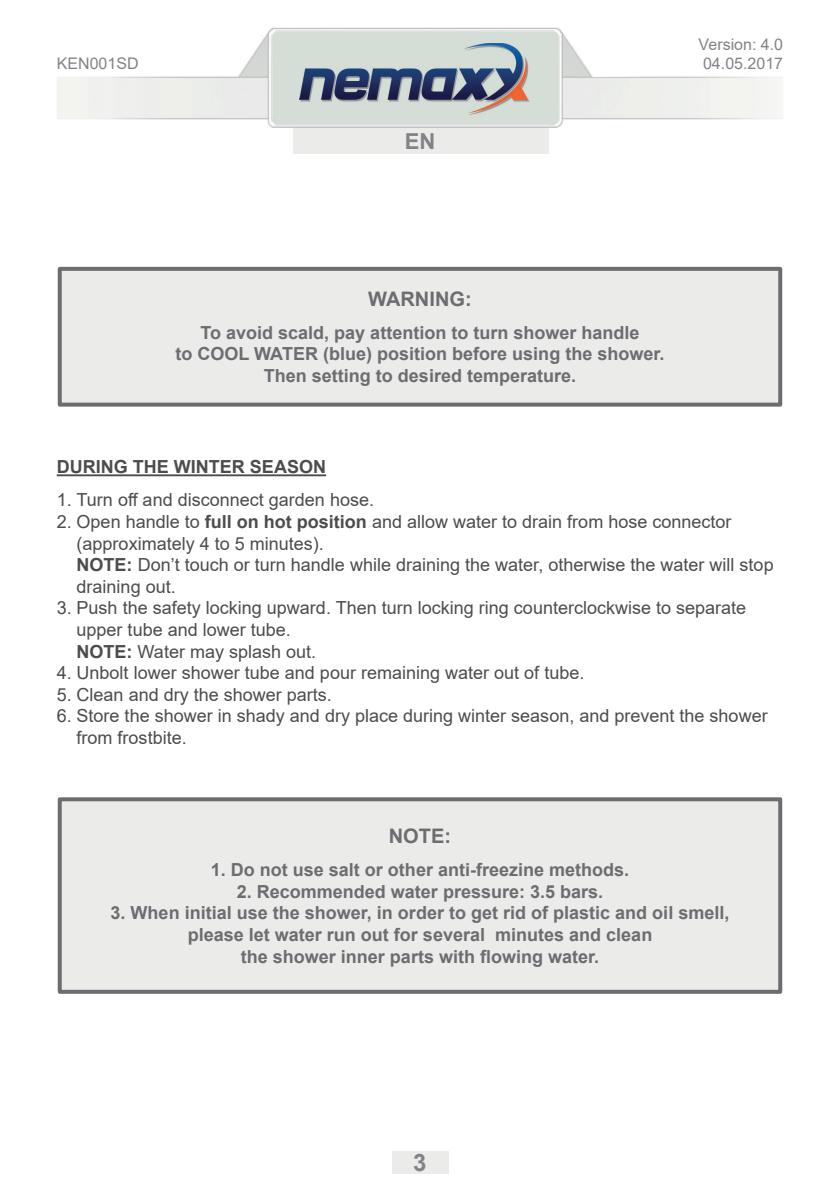
<style>
.page{position:relative;width:840px;height:1191px;background:#fff}
.page>*{position:absolute;margin:0;border:0;box-sizing:border-box;transform-origin:0 0}
.t1{font:700 24px "Arial";color:#818386}
.t2{font:700 22px "Arial";color:#818386}
.t3{font:700 20px "Arial";color:#6c6d70}
.t4{font:18px/21.6px "Arial";color:#4b4c4d}
.t5{font:700 18px/21.6px "Arial";color:#6c6d70;text-align:center}
.t6{font:700 18px "Arial";color:#4b4c4d}
.t7{font:16px "Arial";color:#818386}
.s1{font-weight:700}
</style>
<div class="page">
<div style="left:293px;top:125px;width:255px;height:28px;background:#ebebea"></div>
<img style="left:57px;top:27px;width:725px;height:101px">
<img style="left:300px;top:43px;width:229px;height:71px">
<div style="left:391px;top:1151px;width:57px;height:23px;background:#ebebea"></div>
<hr style="left:57px;top:474px;width:269px;height:2px;background:#4b4c4d">
<div style="left:60px;top:269px;width:719px;height:135px;background:#ebebea"></div>
<div style="left:58px;top:267px;width:723px;height:139px;border:4px solid #6c6d70"></div>
<div style="left:60px;top:799px;width:719px;height:192px;background:#ebebea"></div>
<div style="left:58px;top:797px;width:723px;height:196px;border:4px solid #6c6d70"></div>
<p class="t7" style="left:698px;top:33px;width:86px">Version: 4.0</p>
<p class="t7" style="left:57px;top:52px;width:83px">KEN001SD</p>
<p class="t7" style="left:702px;top:52px;width:82px">04.05.2017</p>
<p class="t2" style="left:404px;top:126px;width:32px">EN</p>
<p class="t3" style="left:368px;top:285px;width:105px">WARNING:</p>
<p class="t5" style="left:175px;top:322px;width:490px">To avoid scald, pay attention to turn shower handle<br>to COOL WATER (blue) position before using the shower.<br>Then setting to desired temperature.</p>
<p class="t6" style="left:57px;top:454px;width:271px">DURING THE WINTER SEASON</p>
<p class="t4" style="left:57px;top:489px;width:318px">1. Turn off and disconnect garden hose.</p>
<p class="t4" style="left:77px;top:511px;width:698px;text-indent:-20px">2. Open handle to <span class="s1">full on hot position</span> and allow water to drain from hose connector (approximately 4 to 5 minutes).<br><span class="s1">NOTE:</span> Don’t touch or turn handle while draining the water, otherwise the water will stop draining out.</p>
<p class="t4" style="left:76px;top:597px;width:671px;text-indent:-20px">3. Push the safety locking upward. Then turn locking ring counterclockwise to separate upper tube and lower tube.<br><span class="s1">NOTE:</span> Water may splash out.</p>
<p class="t4" style="left:57px;top:662px;width:529px">4. Unbolt lower shower tube and pour remaining water out of tube.</p>
<p class="t4" style="left:57px;top:683px;width:276px">5. Clean and dry the shower parts.</p>
<p class="t4" style="left:76px;top:705px;width:692px;text-indent:-20px">6. Store the shower in shady and dry place during winter season, and prevent the shower from frostbite.</p>
<p class="t3" style="left:388px;top:822px;width:64px">NOTE:</p>
<p class="t5" style="left:210px;top:859px;width:420px">1. Do not use salt or other anti-freezine methods.</p>
<p class="t5" style="left:236px;top:880px;width:368px">2. Recommended water pressure: 3.5 bars.</p>
<p class="t5" style="left:110px;top:902px;width:620px">3. When initial use the shower, in order to get rid of plastic and oil smell, please let water run out for several minutes and clean<br>the shower inner parts with flowing water.</p>
<h1 class="t1" style="left:413px;top:1146px;width:15px">3</h1>
</div>
